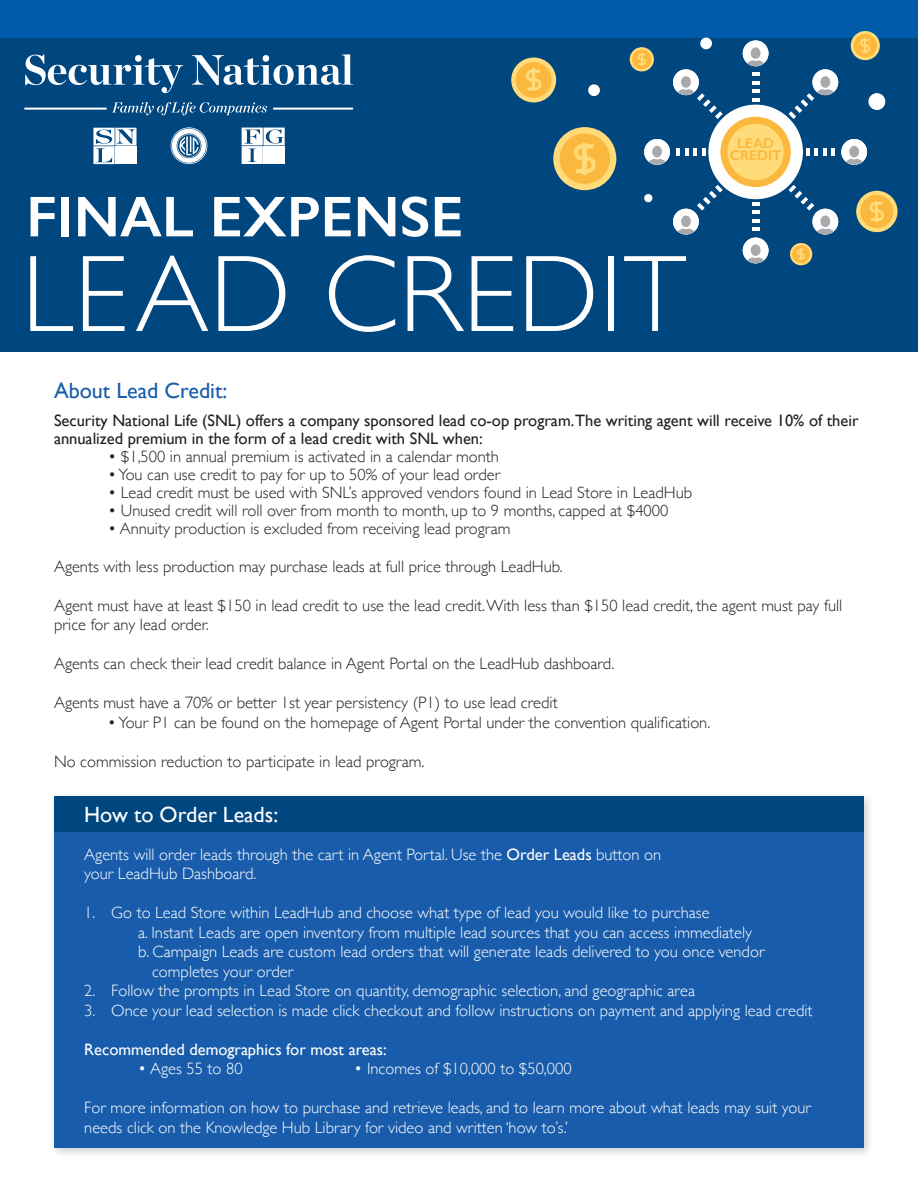
<style>
.page{position:relative;width:918px;height:1188px;background:#fff}
.page>*{position:absolute;margin:0;border:0;box-sizing:border-box;transform-origin:0 0}
.t1{font:300 109.65px "Gill Sans";letter-spacing:.01em;color:#fff}
.t2{font:600 57.75px "Gill Sans";color:#fff}
.t3{font:22.05px "Gill Sans";color:#185cab}
.t4{font:22.05px "Gill Sans";color:#fff}
.t5{font:300 16.5px "Gill Sans";color:#231f20}
.t6{font:300 16.5px/19.5px "Gill Sans";color:#fff}
.t7{font:16.5px "Gill Sans";color:#231f20}
.t8{font:16.5px "Gill Sans";color:#fff}
.t9{font:600 14.1px/12.5px "Gill Sans";color:#fab83e;text-align:center}
.s1{font-weight:400}
</style>
<div class="page">
<div style="left:0;top:18px;width:918px;height:334px;background:#00467f"></div>
<div style="left:0;top:0;width:918px;height:37px;background:#005bab"></div>
<svg style="left:111px;top:102px;width:156px;height:13px"></svg>
<svg style="left:242px;top:128px;width:43px;height:36px;background:#d7e2eb"></svg>
<svg style="left:93px;top:128px;width:43px;height:36px;background:#cddbe6"></svg>
<hr style="left:24px;top:108px;width:83px;height:2px;background:#fff">
<hr style="left:273px;top:108px;width:80px;height:2px;background:#fff">
<svg style="left:192px;top:54px;width:161px;height:31px"></svg>
<svg style="left:25px;top:54px;width:158px;height:39px"></svg>
<svg style="left:171px;top:127px;width:36px;height:37px"></svg>
<div style="left:708px;top:105px;width:95px;height:94px;background:#fff;border-radius:50%"></div>
<div style="left:720px;top:117px;width:71px;height:70px;background:#fab83e;border-radius:50%"></div>
<div style="left:727px;top:124px;width:57px;height:56px;background:#ffdb79;border-radius:50%"></div>
<svg style="left:752px;top:73px;width:7px;height:29px"></svg>
<svg style="left:676px;top:148px;width:29px;height:8px"></svg>
<svg style="left:752px;top:202px;width:7px;height:29px"></svg>
<svg style="left:806px;top:148px;width:29px;height:8px"></svg>
<div style="left:700px;top:38px;width:12px;height:11px;background:#fff;border-radius:50%"></div>
<div style="left:588px;top:84px;width:12px;height:12px;background:#fff;border-radius:50%"></div>
<div style="left:644px;top:194px;width:8px;height:8px;background:#fff;border-radius:50%"></div>
<svg style="left:868px;top:93px;width:17px;height:17px"></svg>
<div style="left:869px;top:94px;width:16px;height:16px;background:#fff;border-radius:50%"></div>
<div style="left:511px;top:58px;width:45px;height:44px;background:#ffdb79;border-radius:50%"></div>
<div style="left:516px;top:62px;width:36px;height:36px;background:#fab83e;border-radius:50%"></div>
<svg style="left:526px;top:70px;width:15px;height:20px"></svg>
<hr style="left:532px;top:69px;width:3px;height:22px;background:#ffdb79">
<div style="left:553px;top:127px;width:63px;height:63px;background:#ffdb79;border-radius:50%"></div>
<div style="left:560px;top:133px;width:50px;height:51px;background:#fab83e;border-radius:50%"></div>
<svg style="left:574px;top:144px;width:22px;height:29px"></svg>
<hr style="left:583px;top:143px;width:4px;height:32px;background:#ffdb79">
<svg style="left:856px;top:191px;width:42px;height:41px"></svg>
<div style="left:860px;top:195px;width:33px;height:33px;background:#fab83e;border-radius:50%"></div>
<svg style="left:870px;top:202px;width:14px;height:19px"></svg>
<hr style="left:876px;top:201px;width:2px;height:21px;background:#ffdb79">
<svg style="left:790px;top:243px;width:22px;height:22px"></svg>
<div style="left:792px;top:245px;width:18px;height:18px;background:#fab83e;border-radius:50%"></div>
<svg style="left:797px;top:249px;width:8px;height:11px"></svg>
<svg style="left:630px;top:47px;width:24px;height:24px"></svg>
<div style="left:632px;top:50px;width:19px;height:19px;background:#fab83e;border-radius:50%"></div>
<svg style="left:638px;top:53px;width:8px;height:12px"></svg>
<svg style="left:851px;top:31px;width:29px;height:29px"></svg>
<div style="left:854px;top:34px;width:23px;height:23px;background:#fab83e;border-radius:50%"></div>
<svg style="left:860px;top:38px;width:10px;height:15px"></svg>
<div style="left:743px;top:40px;width:26px;height:26px;background:#fff;border-radius:50%"></div>
<div style="left:751px;top:47px;width:10px;height:12px;background:#a7a9ac;border-radius:50%"></div>
<svg style="left:747px;top:60px;width:17px;height:6px"></svg>
<svg style="left:789px;top:69px;width:50px;height:50px"></svg>
<div style="left:841px;top:139px;width:26px;height:26px;background:#fff;border-radius:50%"></div>
<div style="left:849px;top:146px;width:10px;height:11px;background:#a7a9ac;border-radius:50%"></div>
<svg style="left:846px;top:159px;width:16px;height:6px"></svg>
<svg style="left:789px;top:185px;width:50px;height:50px"></svg>
<div style="left:743px;top:238px;width:26px;height:25px;background:#fff;border-radius:50%"></div>
<div style="left:751px;top:244px;width:10px;height:12px;background:#a7a9ac;border-radius:50%"></div>
<svg style="left:747px;top:257px;width:17px;height:6px"></svg>
<svg style="left:673px;top:185px;width:50px;height:50px"></svg>
<div style="left:644px;top:139px;width:26px;height:26px;background:#fff;border-radius:50%"></div>
<div style="left:652px;top:146px;width:10px;height:11px;background:#a7a9ac;border-radius:50%"></div>
<svg style="left:649px;top:159px;width:16px;height:6px"></svg>
<svg style="left:673px;top:69px;width:50px;height:50px"></svg>
<div style="left:49px;top:791px;width:825px;height:368px;background:#231f20;opacity:.2"></div>
<div style="left:54px;top:796px;width:810px;height:352px;background:#185cab"></div>
<div style="left:54px;top:796px;width:810px;height:36px;background:#00467f"></div>
<p class="t2" style="left:26px;top:182px;width:439px">FINAL EXPENSE</p>
<p class="t1" style="left:22px;top:209px;width:666px">LEAD CREDIT</p>
<p class="t3" style="left:54px;top:377px;width:175px">About Lead Credit:</p>
<p class="t9" style="left:730px;top:136px;width:53px">LEAD<br>CREDIT</p>
<p class="t7" style="left:54px;top:411px;width:806px">Security National Life (SNL) offers a company sponsored lead co-op program.The writing agent will receive 10% of their</p>
<p class="t7" style="left:54px;top:429px;width:430px">annualized premium in the form of a lead credit with SNL when:</p>
<p class="t5" style="left:108px;top:444px;width:392px">• $1,500 in annual premium is activated in a calendar month</p>
<p class="t5" style="left:108px;top:462px;width:394px">• You can use credit to pay for up to 50% of your lead order</p>
<p class="t5" style="left:108px;top:480px;width:586px">• Lead credit must be used with SNL’s approved vendors found in Lead Store in LeadHub</p>
<p class="t5" style="left:108px;top:498px;width:562px">• Unused credit will roll over from month to month, up to 9 months, capped at $4000</p>
<p class="t5" style="left:108px;top:516px;width:404px">• Annuity production is excluded from receiving lead program</p>
<p class="t5" style="left:54px;top:553px;width:510px">Agents with less production may purchase leads at full price through LeadHub.</p>
<p class="t5" style="left:54px;top:592px;width:790px">Agent must have at least $150 in lead credit to use the lead credit. With less than $150 lead credit, the agent must pay full</p>
<p class="t5" style="left:54px;top:612px;width:156px">price for any lead order.</p>
<p class="t5" style="left:54px;top:651px;width:562px">Agents can check their lead credit balance in Agent Portal on the LeadHub dashboard.</p>
<p class="t5" style="left:54px;top:690px;width:505px">Agents must have a 70% or better 1st year persistency (P1) to use lead credit</p>
<p class="t5" style="left:108px;top:709px;width:604px">•Your P1 can be found on the homepage of Agent Portal under the convention qualification.</p>
<p class="t5" style="left:54px;top:748px;width:372px">No commission reduction to participate in lead program.</p>
<p class="t4" style="left:84px;top:802px;width:196px">How to Order Leads:</p>
<p class="t6" style="left:84px;top:844px;width:578px">Agents will order leads through the cart in Agent Portal. Use the <span class="s1">Order Leads</span> button on your LeadHub Dashboard.</p>
<p class="t6" style="left:84px;top:902px;width:627px">1. Go to Lead Store within LeadHub and choose what type of lead you would like to purchase</p>
<p class="t6" style="left:138px;top:922px;width:615px">a. Instant Leads are open inventory from multiple lead sources that you can access immediately</p>
<p class="t6" style="left:138px;top:941px;width:628px">b. Campaign Leads are custom lead orders that will generate leads delivered to you once vendor</p>
<p class="t6" style="left:152px;top:961px;width:143px">completes your order</p>
<p class="t6" style="left:84px;top:980px;width:612px">2. Follow the prompts in Lead Store on quantity, demographic selection, and geographic area</p>
<p class="t6" style="left:84px;top:1000px;width:730px">3. Once your lead selection is made click checkout and follow instructions on payment and applying lead credit</p>
<p class="t8" style="left:84px;top:1039px;width:304px">Recommended demographics for most areas:</p>
<p class="t6" style="left:138px;top:1058px;width:106px">• Ages 55 to 80</p>
<p class="t6" style="left:354px;top:1058px;width:219px">• Incomes of $10,000 to $50,000</p>
<p class="t6" style="left:84px;top:1097px;width:728px">For more information on how to purchase and retrieve leads, and to learn more about what leads may suit your needs click on the Knowledge Hub Library for video and written ‘how to’s.’</p>
</div>
